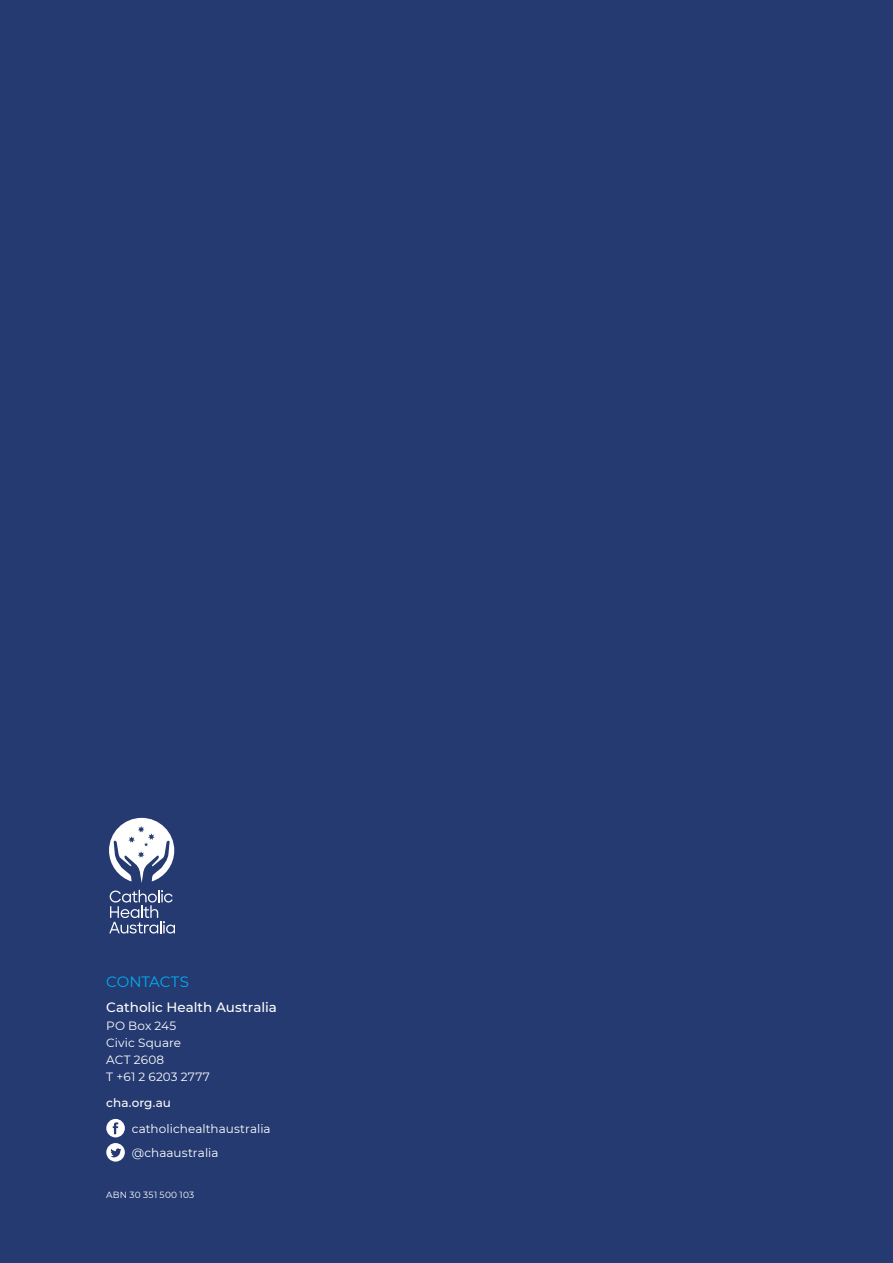
<style>
.page{position:relative;width:893px;height:1263px;background:#253a71}
.page>*{position:absolute;margin:0;border:0;box-sizing:border-box;transform-origin:0 0}
.t1{font:15px "Montserrat";color:#00aeef}
.t2{font:500 13.5px "Montserrat";color:#fff}
.t3{font:12px "Montserrat";letter-spacing:.005em;color:#fff}
.t4{font:500 12px "Montserrat";letter-spacing:.005em;color:#fff}
.t5{font:9px "Montserrat";letter-spacing:.025em;color:#fff}
</style>
<div class="page">
<div style="left:106px;top:1119px;width:19px;height:18px;background:#fff;border-radius:50%"></div>
<svg style="left:113px;top:1122px;width:5px;height:12px"></svg>
<div style="left:106px;top:1143px;width:19px;height:18px;background:#fff;border-radius:50%"></div>
<svg style="left:110px;top:1148px;width:11px;height:9px"></svg>
<svg style="left:109px;top:890px;width:66px;height:43px"></svg>
<svg style="left:109px;top:818px;width:65px;height:65px"></svg>
<p class="t1" style="left:106px;top:971px;width:84px">CONTACTS</p>
<p class="t2" style="left:106px;top:998px;width:172px">Catholic Health Australia</p>
<p class="t3" style="left:106px;top:1017px;width:71px">PO Box 245</p>
<p class="t3" style="left:106px;top:1034px;width:76px">Civic Square</p>
<p class="t3" style="left:106px;top:1052px;width:59px">ACT 2608</p>
<p class="t3" style="left:106px;top:1069px;width:105px">T +61 2 6203 2777</p>
<p class="t4" style="left:106px;top:1094px;width:66px">cha.org.au</p>
<p class="t3" style="left:132px;top:1120px;width:140px">catholichealthaustralia</p>
<p class="t3" style="left:132px;top:1144px;width:88px">@chaaustralia</p>
<p class="t5" style="left:106px;top:1188px;width:89px">ABN 30 351 500 103</p>
</div>
